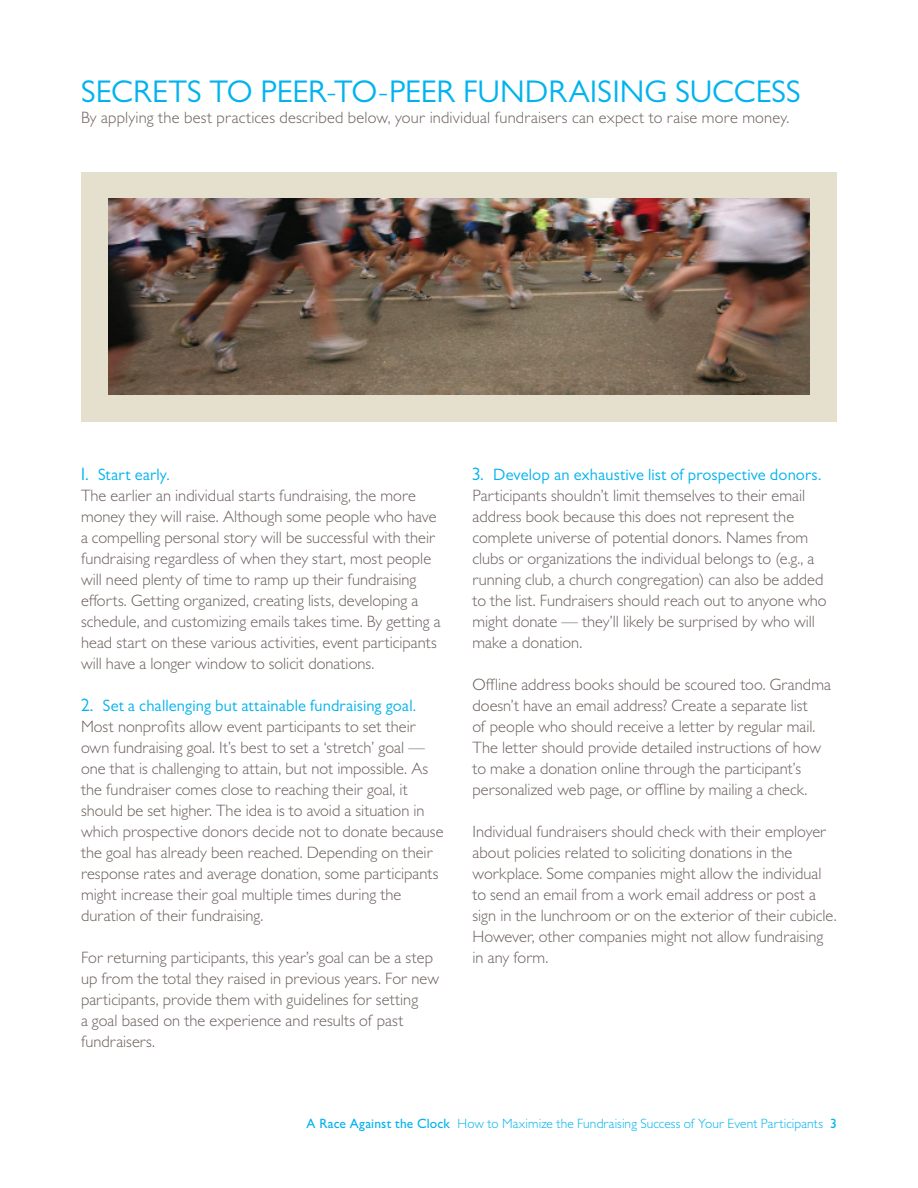
<style>
.page{position:relative;width:918px;height:1188px;background:#fff}
.page>*{position:absolute;margin:0;border:0;box-sizing:border-box;transform-origin:0 0}
.t1{font:31.5px "Gill Sans MT Pro";color:#00b3ee}
.t2{font:300 16.5px/21px "Gill Sans MT Pro";color:#6d605d}
.t3{font:300 13.5px "Gill Sans MT Pro";letter-spacing:.01em;color:#00b3ee}
.s1{font-weight:400;font-size:18px;color:#00b3ee}
.s2{font-weight:400;color:#00b3ee}
.s3{font-weight:500}
</style>
<div class="page">
<div style="left:81px;top:172px;width:756px;height:249px;background:#e5e0ce"></div>
<img style="left:108px;top:199px;width:702px;height:195px">
<h1 class="t1" style="left:81px;top:73px;width:721px">SECRETS TO PEER-TO-PEER FUNDRAISING SUCCESS</h1>
<p class="t2" style="left:81px;top:107px;width:710px">By applying the best practices described below, your individual fundraisers can expect to raise more money.</p>
<p class="t2" style="left:81px;top:464px;width:361px"><span class="s1">1.</span> <span class="s2">Start early.<br></span>The earlier an individual starts fundraising, the more money they will raise. Although some people who have a compelling personal story will be successful with their fundraising regardless of when they start, most people will need plenty of time to ramp up their fundraising efforts. Getting organized, creating lists, developing a schedule, and customizing emails takes time. By getting a head start on these various activities, event participants will have a longer window to solicit donations.</p>
<p class="t2" style="left:81px;top:695px;width:364px"><span class="s1">2.</span> <span class="s2">Set a challenging but attainable fundraising goal.<br></span>Most nonprofits allow event participants to set their own fundraising goal. It’s best to set a ‘stretch’ goal — one that is challenging to attain, but not impossible. As the fundraiser comes close to reaching their goal, it should be set higher. The idea is to avoid a situation in which prospective donors decide not to donate because the goal has already been reached. Depending on their response rates and average donation, some participants might increase their goal multiple times during the duration of their fundraising.</p>
<p class="t2" style="left:81px;top:947px;width:360px">For returning participants, this year’s goal can be a step up from the total they raised in previous years. For new participants, provide them with guidelines for setting<br>a goal based on the experience and results of past fundraisers.</p>
<p class="t2" style="left:472px;top:464px;width:356px"><span class="s1">3.</span> <span class="s2">Develop an exhaustive list of prospective donors.<br></span>Participants shouldn’t limit themselves to their email address book because this does not represent the complete universe of potential donors. Names from clubs or organizations the individual belongs to (e.g., a running club, a church congregation) can also be added to the list. Fundraisers should reach out to anyone who might donate — they’ll likely be surprised by who will make a donation.</p>
<p class="t2" style="left:472px;top:674px;width:360px">Offline address books should be scoured too. Grandma doesn’t have an email address? Create a separate list<br>of people who should receive a letter by regular mail.<br>The letter should provide detailed instructions of how to make a donation online through the participant’s personalized web page, or offline by mailing a check.</p>
<p class="t2" style="left:472px;top:821px;width:366px">Individual fundraisers should check with their employer about policies related to soliciting donations in the workplace. Some companies might allow the individual to send an email from a work email address or post a sign in the lunchroom or on the exterior of their cubicle.<br>However, other companies might not allow fundraising in any form.</p>
<p class="t3" style="left:307px;top:1115px;width:532px"><span class="s3">A Race Against the Clock</span> How to Maximize the Fundraising Success of Your Event Participants <span class="s3">3</span></p>
</div>
